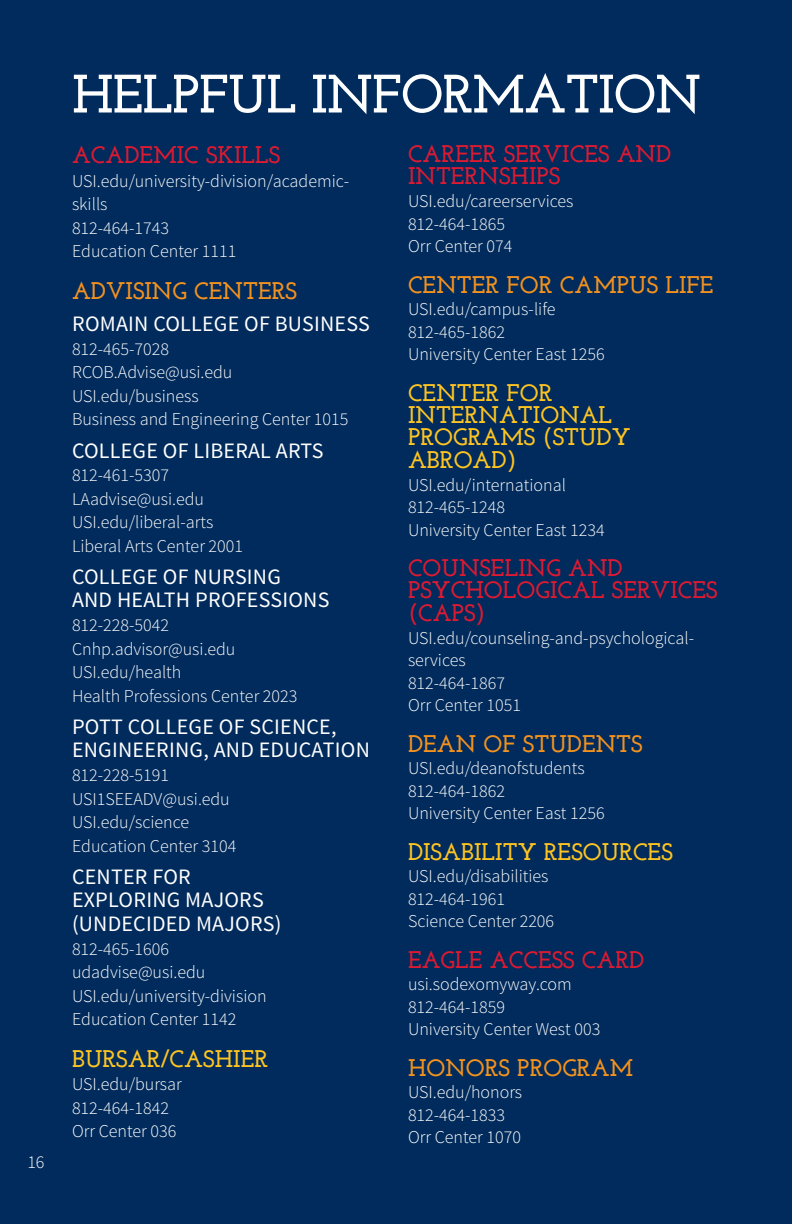
<style>
.page{position:relative;width:792px;height:1224px;background:#002b5c}
.page>*{position:absolute;margin:0;border:0;box-sizing:border-box;transform-origin:0 0}
.t1{font:700 54px "Josefin Slab";letter-spacing:-.02em;color:#fff}
.t2{font:700 24px/22.4px "Josefin Slab";color:#dc1a32}
.t3{font:700 24px/22.4px "Josefin Slab";color:#fec422}
.t4{font:700 24px "Josefin Slab";color:#f3921f}
.t5{font:22px/23.4px "Source Sans Pro";letter-spacing:.01em;color:#fff}
.t6{font:300 18px/23.6px "Source Sans Pro";color:#fff}
</style>
<div class="page">
<p class="t6" style="left:27px;top:1151px;width:19px">16</p>
<h1 class="t1" style="left:72px;top:62px;width:631px">HELPFUL INFORMATION</h1>
<h2 class="t2" style="left:72px;top:144px;width:210px">ACADEMIC SKILLS</h2>
<p class="t6" style="left:72px;top:169px;width:279px">USI.edu/university-division/academic&shy;skills<br>812-464-1743<br>Education Center 1111</p>
<h2 class="t4" style="left:72px;top:276px;width:227px">ADVISING CENTERS</h2>
<p class="t5" style="left:72px;top:312px;width:299px">ROMAIN COLLEGE OF BUSINESS</p>
<p class="t6" style="left:72px;top:337px;width:278px">812-465-7028<br>RCOB.Advise@usi.edu<br>USI.edu/business<br>Business and Engineering Center 1015</p>
<p class="t5" style="left:72px;top:439px;width:253px">COLLEGE OF LIBERAL ARTS</p>
<p class="t6" style="left:72px;top:463px;width:173px">812-461-5307<br>LAadvise@usi.edu<br>USI.edu/liberal-arts<br>Liberal Arts Center 2001</p>
<p class="t5" style="left:72px;top:565px;width:259px">COLLEGE OF NURSING<br>AND HEALTH PROFESSIONS</p>
<p class="t6" style="left:72px;top:613px;width:227px">812-228-5042<br>Cnhp.advisor@usi.edu<br>USI.edu/health<br>Health Professions Center 2023</p>
<p class="t5" style="left:72px;top:715px;width:299px">POTT COLLEGE OF SCIENCE,<br>ENGINEERING, AND EDUCATION</p>
<p class="t6" style="left:72px;top:763px;width:166px">812-228-5191<br>USI1SEEADV@usi.edu<br>USI.edu/science<br>Education Center 3104</p>
<p class="t5" style="left:72px;top:865px;width:211px">CENTER FOR<br>EXPLORING MAJORS (UNDECIDED MAJORS)</p>
<p class="t6" style="left:72px;top:937px;width:196px">812-465-1606 udadvise@usi.edu<br>USI.edu/university-division<br>Education Center 1142</p>
<h2 class="t3" style="left:72px;top:1047px;width:198px">BURSAR/CASHIER</h2>
<p class="t6" style="left:72px;top:1072px;width:111px">USI.edu/bursar<br>812-464-1842<br>Orr Center 036</p>
<h2 class="t2" style="left:408px;top:143px;width:265px">CAREER SERVICES AND<br>INTERNSHIPS</h2>
<p class="t6" style="left:408px;top:190px;width:167px;line-height:22.4px">USI.edu/careerservices<br>812-464-1865<br>Orr Center 074</p>
<h2 class="t4" style="left:408px;top:270px;width:307px">CENTER FOR CAMPUS LIFE</h2>
<p class="t6" style="left:408px;top:298px;width:198px;line-height:22.4px">USI.edu/campus-life<br>812-465-1862<br>University Center East 1256</p>
<h2 class="t3" style="left:408px;top:381px;width:224px">CENTER FOR<br>INTERNATIONAL<br>PROGRAMS (STUDY<br>ABROAD)</h2>
<p class="t6" style="left:408px;top:473px;width:198px;line-height:22.4px">USI.edu/international<br>812-465-1248<br>University Center East 1234</p>
<h2 class="t2" style="left:408px;top:557px;width:311px">COUNSELING AND<br>PSYCHOLOGICAL SERVICES (CAPS)</h2>
<p class="t6" style="left:408px;top:626px;width:288px;line-height:22.4px">USI.edu/counseling-and-psychological&shy;services<br>812-464-1867<br>Orr Center 1051</p>
<h2 class="t4" style="left:408px;top:729px;width:236px">DEAN OF STUDENTS</h2>
<p class="t6" style="left:408px;top:757px;width:198px;line-height:22.4px">USI.edu/deanofstudents<br>812-464-1862<br>University Center East 1256</p>
<h2 class="t3" style="left:408px;top:840px;width:266px">DISABILITY RESOURCES</h2>
<p class="t6" style="left:408px;top:865px;width:148px;line-height:22.4px">USI.edu/disabilities<br>812-464-1961<br>Science Center 2206</p>
<h2 class="t2" style="left:408px;top:948px;width:238px">EAGLE ACCESS CARD</h2>
<p class="t6" style="left:408px;top:973px;width:194px;line-height:22.4px">usi.sodexomyway.com<br>812-464-1859<br>University Center West 003</p>
<h2 class="t4" style="left:408px;top:1053px;width:227px">HONORS PROGRAM</h2>
<p class="t6" style="left:408px;top:1081px;width:116px;line-height:22.4px">USI.edu/honors<br>812-464-1833<br>Orr Center 1070</p>
</div>
